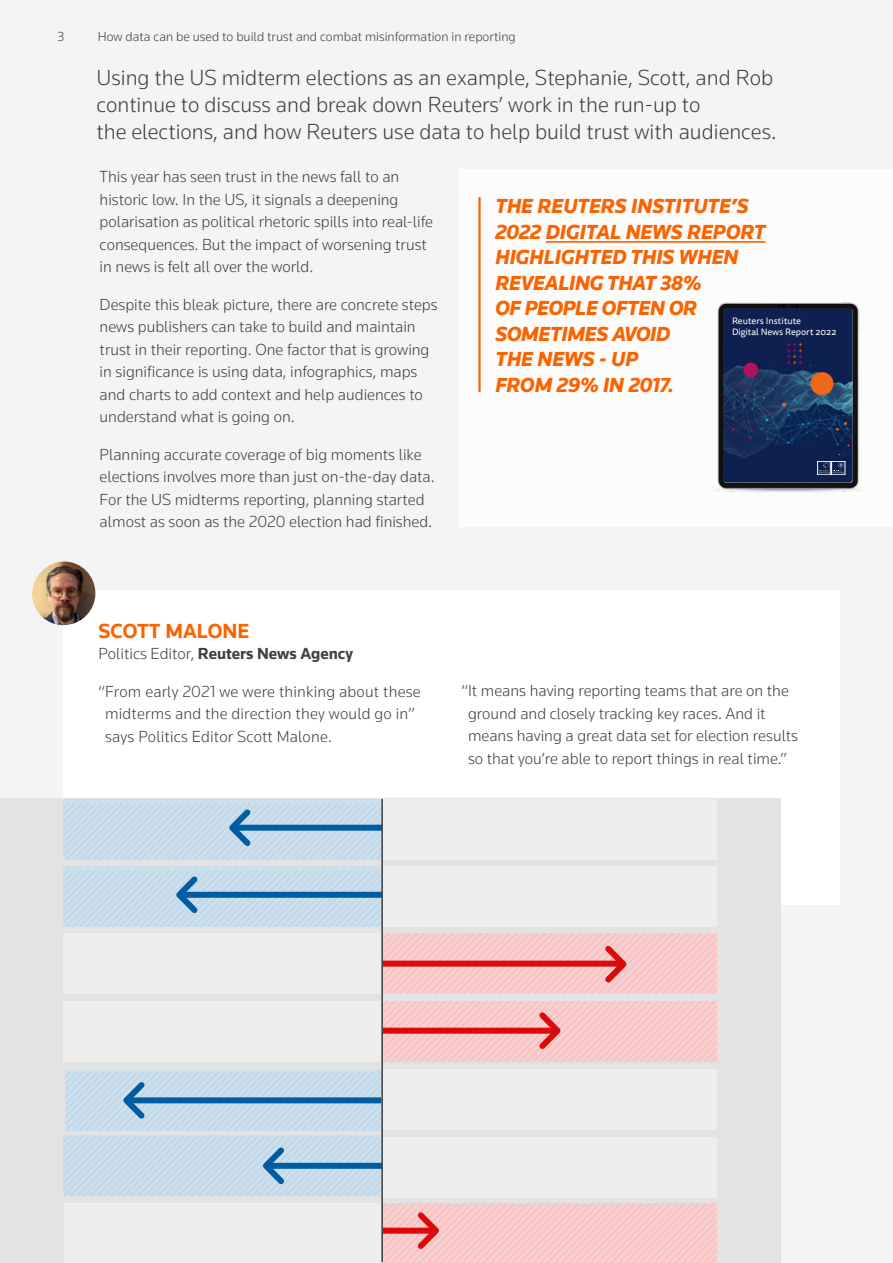
<style>
.page{position:relative;width:893px;height:1263px;background:#f4f4f4}
.page>*{position:absolute;margin:0;border:0;box-sizing:border-box;transform-origin:0 0}
.t1{font:300 22.5px/27px "Knowledge 2017";color:#404040}
.t2{font:italic 900 21px/25.5px "Knowledge 2017";color:#fa6300}
.t3{font:700 21px "Knowledge 2017";color:#fa6400}
.t4{font:300 16.5px/22.5px "Knowledge 2017";color:#404040}
.t5{font:700 16.5px "Knowledge 2017";color:#404040}
.t6{font:300 13.5px "Knowledge 2017";color:#404040}
.t7{font:9.3px/10.6px "Tisa Sans Pro";color:#fff}
.s1{font-weight:300}
</style>
<div class="page">
<div style="left:64px;top:590px;width:776px;height:315px;background:#fff"></div>
<img style="left:32px;top:561px;width:63px;height:64px">
<div style="left:0;top:799px;width:781px;height:464px;background:#e3e3e3"></div>
<div style="left:459px;top:169px;width:434px;height:358px;background:#fcfcfc"></div>
<hr style="left:546px;top:241px;width:219px;height:2px;background:#fa6300">
<hr style="left:478px;top:197px;width:3px;height:195px;background:#fa6300">
<div style="left:64px;top:799px;width:318px;height:60px;background:#ccdfec"></div>
<svg style="left:64px;top:803px;width:317px;height:56px"></svg>
<div style="left:234px;top:825px;width:149px;height:6px;background:#005da2"></div>
<svg style="left:383px;top:933px;width:334px;height:61px;background:#f5baba"></svg>
<div style="left:64px;top:933px;width:318px;height:61px;background:#eee"></div>
<div style="left:64px;top:1001px;width:318px;height:60px;background:#eee"></div>
<div style="left:383px;top:799px;width:334px;height:60px;background:#eee"></div>
<div style="left:383px;top:866px;width:334px;height:61px;background:#eee"></div>
<div style="left:383px;top:1069px;width:334px;height:61px;background:#eee"></div>
<div style="left:383px;top:1137px;width:334px;height:60px;background:#eee"></div>
<div style="left:64px;top:1204px;width:317px;height:59px;background:#eee"></div>
<div style="left:64px;top:866px;width:318px;height:61px;background:#ccdfec"></div>
<div style="left:65px;top:1070px;width:316px;height:60px;background:#ccdfec"></div>
<div style="left:64px;top:1135px;width:318px;height:61px;background:#ccdfec"></div>
<svg style="left:64px;top:870px;width:317px;height:57px"></svg>
<svg style="left:65px;top:1072px;width:316px;height:58px"></svg>
<div style="left:129px;top:1097px;width:252px;height:6px;background:#005da2"></div>
<svg style="left:64px;top:1137px;width:317px;height:59px"></svg>
<div style="left:269px;top:1163px;width:113px;height:6px;background:#005da2"></div>
<svg style="left:383px;top:1001px;width:334px;height:60px;background:#f6c6c6"></svg>
<div style="left:383px;top:1028px;width:171px;height:6px;background:#dc0a0a"></div>
<svg style="left:382px;top:1204px;width:335px;height:59px;background:#f6c7c7"></svg>
<div style="left:383px;top:1228px;width:52px;height:6px;background:#dc0a0a"></div>
<hr style="left:381px;top:799px;width:2px;height:463px;background:#404040">
<img style="left:716px;top:302px;width:149px;height:191px">
<img style="left:723px;top:308px;width:129px;height:174px">
<div style="left:831px;top:461px;width:14px;height:14px;border:1px solid #fff"></div>
<div style="left:817px;top:461px;width:13px;height:14px;border:1px solid #fff"></div>
<svg style="left:819px;top:462px;width:25px;height:11px"></svg>
<p class="t6" style="left:57px;top:28px;width:8px">3</p>
<p class="t6" style="left:98px;top:28px;width:419px">How data can be used to build trust and combat misinformation in reporting</p>
<h1 class="t1" style="left:96px;top:64px;width:682px">Using the US midterm elections as an example, Stephanie, Scott, and Rob continue to discuss and break down Reuters’ work in the run-up to<br>the elections, and how Reuters use data to help build trust with audiences.</h1>
<p class="t4" style="left:100px;top:165px;width:335px">This year has seen trust in the news fall to an historic low In. the US it, signals a deepening polarisation as political rhetoric spills into real-life consequences. But the impact of worsening trust in news is felt all over the world.</p>
<p class="t4" style="left:100px;top:293px;width:339px">Despite this bleak picture, there are concrete steps news publishers can take to build and maintain trust in their reporting. One factor that is growing in significance is using data, infographics, maps and charts to add context and help audiences to understand what is going on.</p>
<p class="t4" style="left:100px;top:443px;width:337px">Planning accurate coverage of big moments like elections involves more than just on-the-day data.<br>For the US midterms reporting, planning started almost as soon as the 2020 election had finished.</p>
<p class="t2" style="left:495px;top:193px;width:271px">THE REUTERS INSTITUTE S’<br>2022 DIGITAL NEWS REPORT<br>HIGHLIGHTED THIS WHEN<br>REVEALING THAT 38%<br>OF PEOPLE OFTEN OR<br>SOMETIMES AVOID<br>THE NEWS - UP<br>FROM 29% IN 2017.</p>
<p class="t7" style="left:732px;top:316px;width:106px">Reuters Institute<br>Digital News Report 2022</p>
<p class="t3" style="left:99px;top:618px;width:152px">SCOTT MALONE</p>
<p class="t5" style="left:99px;top:643px;width:256px"><span class="s1">Politics Editor,</span> Reuters News Agency</p>
<p class="t4" style="left:105px;top:680px;width:317px;text-indent:-7px">“From early 2021 we were thinking about these midterms and the direction they would go in“ says Politics Editor Scott Malone.</p>
<p class="t4" style="left:468px;top:679px;width:332px;text-indent:-6px">“It means having reporting teams that are on the ground and closely tracking key races. And it means having a great data set for election results so that you r e’ able to report things in real time “.</p>
</div>
